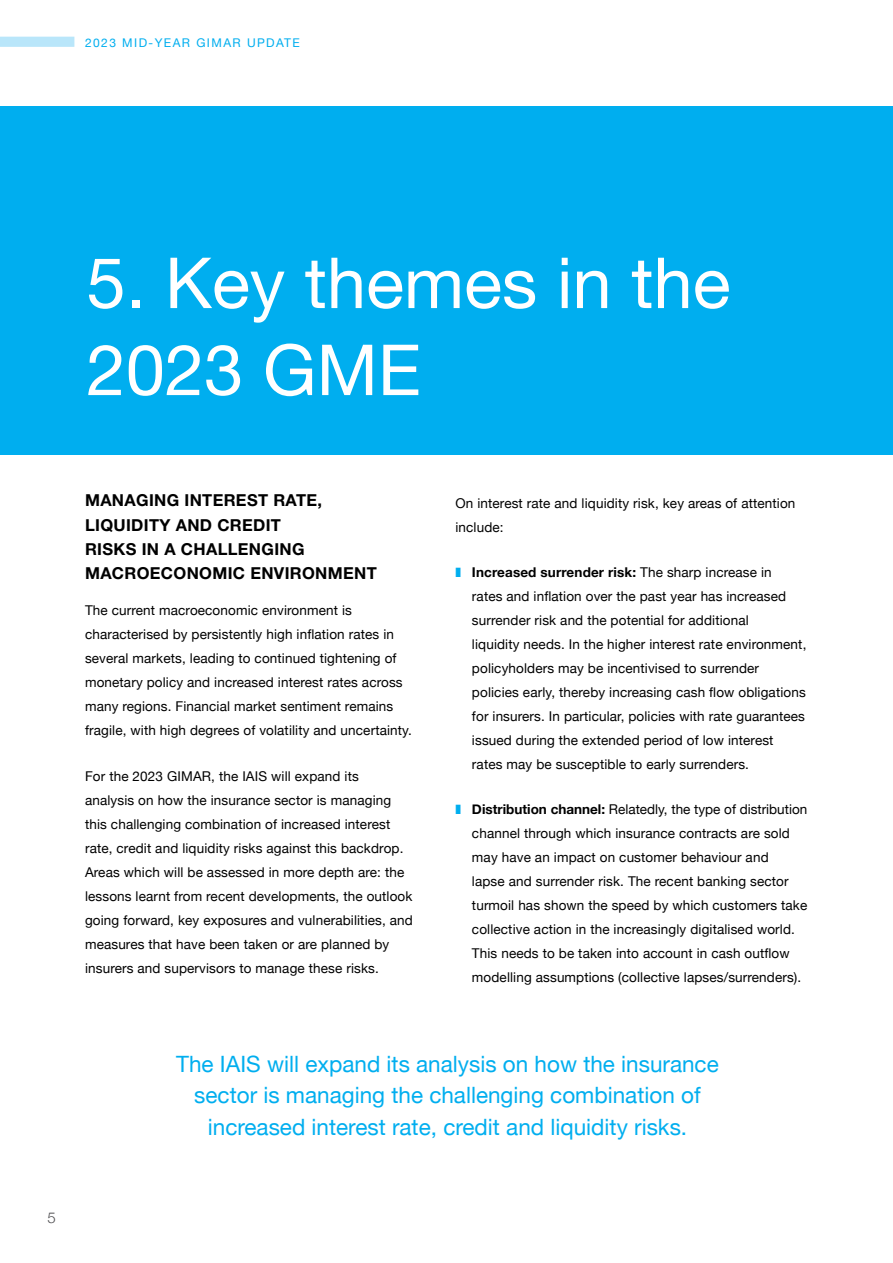
<style>
.page{position:relative;width:893px;height:1263px;background:#fff}
.page>*{position:absolute;margin:0;border:0;box-sizing:border-box;transform-origin:0 0}
.t1{font:70.5px/87px "Helvetica Neue";color:#fff}
.t2{font:22.5px/31.5px "Helvetica Neue";color:#00aeef;text-align:center}
.t3{font:700 16.5px/24px "Helvetica Neue LT Std";letter-spacing:.02em;color:#000}
.t4{font:300 15px "Helvetica Neue";color:#4f4e51}
.t5{font:13.5px/24px "Helvetica Neue";letter-spacing:.01em;color:#000}
.t6{font:12px "Helvetica Neue";letter-spacing:.12em;color:#00aeef}
.s1{font-weight:700}
</style>
<div class="page">
<div style="left:0;top:37px;width:74px;height:10px;background:#b9e6fa"></div>
<div style="left:0;top:106px;width:893px;height:349px;background:#00aeef"></div>
<p class="t6" style="left:85px;top:34px;width:216px">2023 MID-YEAR GIMAR UPDATE</p>
<h1 class="t1" style="left:87px;top:244px;width:645px">5. Key themes in the<br>2023 GME</h1>
<p class="t4" style="left:47px;top:1206px;width:10px">5</p>
<p class="t3" style="left:85px;top:488px;width:293px">MANAGING INTEREST RATE,<br>LIQUIDITY AND CREDIT<br>RISKS IN A CHALLENGING<br>MACROECONOMIC ENVIRONMENT</p>
<p class="t5" style="left:85px;top:599px;width:328px">The current macroeconomic environment is characterised by persistently high inflation rates in several markets, leading to continued tightening of monetary policy and increased interest rates across many regions. Financial market sentiment remains fragile, with high degrees of volatility and uncertainty.</p>
<p class="t5" style="left:85px;top:764px;width:329px">For the 2023 GIMAR, the IAIS will expand its<br>analysis on how the insurance sector is managing this challenging combination of increased interest rate, credit and liquidity risks against this backdrop.<br>Areas which will be assessed in more depth are: the lessons learnt from recent developments, the outlook going forward, key exposures and vulnerabilities, and measures that have been taken or are planned by insurers and supervisors to manage these risks.</p>
<p class="t5" style="left:455px;top:491px;width:341px">On interest rate and liquidity risk, key areas of attention include:</p>
<p class="t5" style="left:472px;top:561px;width:336px"><span class="s1">Increased surrender risk:</span> The sharp increase in<br>rates and inflation over the past year has increased surrender risk and the potential for additional<br>liquidity needs. In the higher interest rate environment, policyholders may be incentivised to surrender policies early, thereby increasing cash flow obligations for insurers. In particular, policies with rate guarantees issued during the extended period of low interest rates may be susceptible to early surrenders.</p>
<p class="t5" style="left:472px;top:798px;width:337px"><span class="s1">Distribution channel:</span> Relatedly, the type of distribution channel through which insurance contracts are sold may have an impact on customer behaviour and<br>lapse and surrender risk. The recent banking sector turmoil has shown the speed by which customers take collective action in the increasingly digitalised world.<br>This needs to be taken into account in cash outflow modelling assumptions (collective lapses/surrenders).</p>
<h2 class="t2" style="left:176px;top:1049px;width:544px">The IAIS will expand its analysis on how the insurance sector is managing the challenging combination of increased interest rate, credit and liquidity risks.</h2>
</div>
